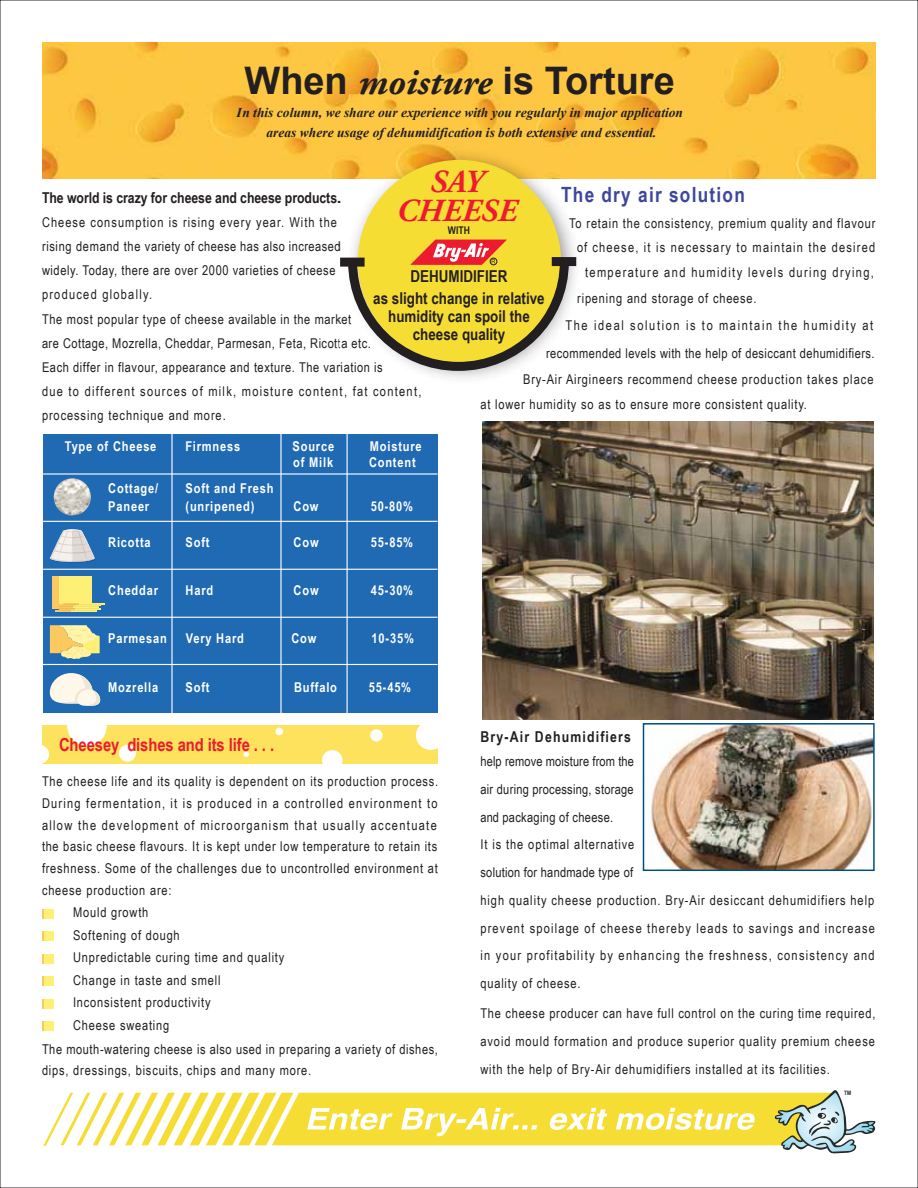
<style>
.page{position:relative;width:918px;height:1188px;background:#fff}
.page>*{position:absolute;margin:0;border:0;box-sizing:border-box;transform-origin:0 0}
.t1{font:700 37.95px "Arial";color:#231f20}
.t2{font:italic 700 32.1px/29.2px "Adobe Garamond Pro";color:#ed1b2f;text-align:center}
.t3{font:700 21px "Arial Narrow";letter-spacing:.06em;color:#3c479d}
.t4{font:700 18px "Arial Narrow";letter-spacing:-.005em;color:#ed1b2f}
.t5{font:700 16.5px "Arial Narrow";color:#231f20}
.t6{font:700 16.35px/18px "Arial Narrow";color:#231f20;text-align:center}
.t7{font:700 15px "Arial Narrow";letter-spacing:-.005em;color:#231f20}
.t8{font:700 15px "Arial Narrow";letter-spacing:.08em;color:#231f20}
.t9{font:13.5px/27.8px "Arial Narrow";letter-spacing:.06em;color:#231f20}
.t10{font:700 13.5px "Arial Narrow";letter-spacing:.06em;color:#fff}
.t11{font:italic 700 13.5px/20.2px "Times New Roman";color:#231f20;text-align:center}
.t12{font:13.5px/25.5px "Arial Narrow";letter-spacing:.1em;color:#231f20}
.t13{font:13.5px/21px "Arial Narrow";letter-spacing:.04em;color:#231f20}
.t14{font:13.5px/27.8px "Arial Narrow";letter-spacing:.035em;color:#231f20;text-align:right}
.t15{font:13.5px "Arial Narrow";letter-spacing:.09em;color:#231f20}
.t16{font:700 10.5px "Arial Narrow";color:#231f20}
.t17{font:700 6px "Arial Narrow";color:#231f20}
.s1{font-family:"Adobe Garamond Pro";font-style:italic}
</style>
<div class="page">
<img style="left:651px;top:726px;width:221px;height:142px">
<img style="left:43px;top:43px;width:832px;height:136px">
<div style="left:43px;top:725px;width:395px;height:38px;background:#fde25e"></div>
<div style="left:416px;top:721px;width:29px;height:29px;background:#fff;border-radius:50%"></div>
<div style="left:322px;top:750px;width:20px;height:20px;background:#fff;border-radius:50%"></div>
<div style="left:119px;top:745px;width:17px;height:17px;background:#fff;border-radius:50%"></div>
<div style="left:67px;top:707px;width:40px;height:39px;background:#fff;border-radius:50%"></div>
<div style="left:30px;top:745px;width:19px;height:19px;background:#fff;border-radius:50%"></div>
<div style="left:370px;top:729px;width:13px;height:12px;background:#fff;border-radius:50%"></div>
<div style="left:275px;top:728px;width:8px;height:7px;background:#fff;border-radius:50%"></div>
<svg style="left:244px;top:752px;width:5px;height:5px"></svg>
<div style="left:43px;top:434px;width:394px;height:278px;background:#206ab4"></div>
<svg style="left:43px;top:1090px;width:833px;height:64px"></svg>
<img style="left:340px;top:142px;width:248px;height:236px">
<div style="left:358px;top:160px;width:203px;height:203px;background:#f6dd34;border-radius:50%"></div>
<div style="left:53px;top:576px;width:32px;height:33px;background:#fcc860"></div>
<div style="left:59px;top:576px;width:33px;height:33px;background:#fdf074"></div>
<hr style="left:55px;top:610px;width:32px;height:2px;background:#fcc860">
<hr style="left:71px;top:610px;width:26px;height:2px;background:#fdf074">
<svg style="left:59px;top:603px;width:46px;height:8px"></svg>
<svg style="left:50px;top:673px;width:50px;height:33px"></svg>
<svg style="left:50px;top:625px;width:49px;height:34px;background:#dacf8b"></svg>
<hr style="left:41px;top:473px;width:396px;height:2px;background:#fff">
<hr style="left:41px;top:521px;width:396px;height:1px;background:#fff">
<hr style="left:41px;top:569px;width:396px;height:1px;background:#fff">
<hr style="left:41px;top:617px;width:396px;height:1px;background:#fff">
<svg style="left:50px;top:529px;width:46px;height:34px"></svg>
<hr style="left:41px;top:664px;width:396px;height:1px;background:#fff">
<div style="left:43px;top:909px;width:9px;height:10px;background:#fcc860"></div>
<div style="left:44px;top:909px;width:10px;height:10px;background:#fdf074"></div>
<div style="left:43px;top:931px;width:9px;height:10px;background:#fcc860"></div>
<div style="left:44px;top:931px;width:10px;height:10px;background:#fdf074"></div>
<div style="left:43px;top:954px;width:9px;height:10px;background:#fcc860"></div>
<div style="left:44px;top:954px;width:10px;height:10px;background:#fdf074"></div>
<div style="left:43px;top:976px;width:9px;height:10px;background:#fcc860"></div>
<div style="left:44px;top:976px;width:10px;height:10px;background:#fdf074"></div>
<div style="left:43px;top:999px;width:9px;height:10px;background:#fcc860"></div>
<div style="left:44px;top:999px;width:10px;height:10px;background:#fdf074"></div>
<div style="left:43px;top:1022px;width:9px;height:9px;background:#fcc860"></div>
<div style="left:44px;top:1022px;width:10px;height:9px;background:#fdf074"></div>
<svg style="left:348px;top:240px;width:221px;height:131px"></svg>
<div style="left:340px;top:258px;width:25px;height:9px;background:#231f20"></div>
<div style="left:552px;top:257px;width:24px;height:9px;background:#231f20"></div>
<div style="left:643px;top:723px;width:232px;height:148px;border:2px solid #004f82"></div>
<img style="left:483px;top:422px;width:391px;height:297px">
<img style="left:54px;top:478px;width:37px;height:37px;border-radius:19px">
<hr style="left:171px;top:431px;width:2px;height:288px;background:#fff">
<hr style="left:280px;top:429px;width:2px;height:288px;background:#fff">
<hr style="left:347px;top:430px;width:1px;height:288px;background:#fff">
<h1 class="t1" style="left:245px;top:56px;width:432px">When <span class="s1">moisture</span> is Torture</h1>
<p class="t11" style="left:237px;top:102px;width:448px">In this column, we share our experience with you regularly in major application areas where usage of dehumidification is both extensive and essential.</p>
<h2 class="t2" style="left:396px;top:168px;width:122px">SAY<br>CHEESE</h2>
<p class="t16" style="left:448px;top:222px;width:24px">WITH</p>
<h3 class="t3" style="left:561px;top:178px;width:185px">The dry air solution</h3>
<p class="t7" style="left:42px;top:186px;width:300px">The world is crazy for cheese and cheese products.</p>
<p class="t9" style="left:42px;top:209px;width:300px;line-height:24px">Cheese consumption is rising every year. With the rising demand the variety of cheese has also increased widely. Today, there are over 2000 varieties of cheese produced globally.</p>
<p class="t9" style="left:42px;top:307px;width:381px;line-height:24px">The most popular type of cheese available in the market<br>are Cottage, Mozrella, Cheddar, Parmesan, Feta, Ricotta etc.<br>Each differ in flavour, appearance and texture. The variation is<br>due to different sources of milk, moisture content, fat content, processing technique and more.</p>
<p class="t9" style="left:569px;top:210px;width:308px;line-height:24px;text-align:center">To retain the consistency, premium quality and flavour of cheese, it is necessary to maintain the desired</p>
<p class="t12" style="left:577px;top:259px;width:298px;text-indent:8px">temperature and humidity levels during drying, ripening and storage of cheese.</p>
<p class="t14" style="left:546px;top:311px;width:330px">The ideal solution is to maintain the humidity at recommended levels with the help of desiccant dehumidifiers.</p>
<p class="t9" style="left:480px;top:366px;width:395px;line-height:25.5px;text-indent:43px">Bry-Air Airgineers recommend cheese production takes place at lower humidity so as to ensure more consistent quality.</p>
<p class="t5" style="left:410px;top:264px;width:99px">DEHUMIDIFIER</p>
<p class="t6" style="left:373px;top:288px;width:173px">as slight change in relative humidity can spoil the cheese quality</p>
<p class="t10" style="left:65px;top:436px;width:93px">Type of Cheese</p>
<p class="t10" style="left:185px;top:436px;width:56px">Firmness</p>
<p class="t10" style="left:293px;top:436px;width:43px">Source</p>
<p class="t10" style="left:370px;top:436px;width:53px">Moisture</p>
<p class="t10" style="left:293px;top:452px;width:41px">of Milk</p>
<p class="t10" style="left:369px;top:452px;width:48px">Content</p>
<p class="t10" style="left:108px;top:478px;width:51px">Cottage/</p>
<p class="t10" style="left:186px;top:478px;width:90px">Soft and Fresh</p>
<p class="t10" style="left:108px;top:496px;width:42px">Paneer</p>
<p class="t10" style="left:186px;top:496px;width:70px">(unripened)</p>
<p class="t10" style="left:294px;top:496px;width:26px">Cow</p>
<p class="t10" style="left:371px;top:496px;width:44px">50-80%</p>
<p class="t10" style="left:108px;top:532px;width:44px">Ricotta</p>
<p class="t10" style="left:186px;top:532px;width:25px">Soft</p>
<p class="t10" style="left:294px;top:532px;width:26px">Cow</p>
<p class="t10" style="left:371px;top:532px;width:44px">55-85%</p>
<p class="t10" style="left:108px;top:580px;width:51px">Cheddar</p>
<p class="t10" style="left:186px;top:580px;width:29px">Hard</p>
<p class="t10" style="left:294px;top:580px;width:26px">Cow</p>
<p class="t10" style="left:371px;top:580px;width:44px">45-30%</p>
<p class="t10" style="left:108px;top:628px;width:60px">Parmesan</p>
<p class="t10" style="left:186px;top:628px;width:60px">Very Hard</p>
<p class="t10" style="left:291px;top:628px;width:26px">Cow</p>
<p class="t10" style="left:372px;top:628px;width:44px">10-35%</p>
<p class="t10" style="left:108px;top:677px;width:51px">Mozrella</p>
<p class="t10" style="left:186px;top:677px;width:25px">Soft</p>
<p class="t10" style="left:294px;top:677px;width:44px">Buffalo</p>
<p class="t10" style="left:369px;top:677px;width:44px">55-45%</p>
<h3 class="t4" style="left:59px;top:731px;width:217px">Cheesey dishes and its life . . .</h3>
<p class="t9" style="left:42px;top:767px;width:398px">The cheese life and its quality is dependent on its production process.</p>
<p class="t15" style="left:42px;top:793px;width:397px">During fermentation, it is produced in a controlled environment to</p>
<p class="t12" style="left:42px;top:812px;width:396px">allow the development of microorganism that usually accentuate</p>
<p class="t9" style="left:42px;top:832px;width:397px">the basic cheese flavours. It is kept under low temperature to retain its</p>
<p class="t9" style="left:42px;top:854px;width:397px">freshness. Some of the challenges due to uncontrolled environment at</p>
<p class="t9" style="left:42px;top:876px;width:131px">cheese production are:</p>
<p class="t9" style="left:73px;top:898px;width:77px">Mould growth</p>
<p class="t9" style="left:73px;top:921px;width:108px">Softening of dough</p>
<p class="t9" style="left:73px;top:943px;width:213px">Unpredictable curing time and quality</p>
<p class="t9" style="left:73px;top:966px;width:149px">Change in taste and smell</p>
<p class="t9" style="left:73px;top:988px;width:139px">Inconsistent productivity</p>
<p class="t9" style="left:73px;top:1011px;width:98px">Cheese sweating</p>
<p class="t13" style="left:42px;top:1038px;width:397px">The mouth-watering cheese is also used in preparing a variety of dishes, dips, dressings, biscuits, chips and many more.</p>
<p class="t8" style="left:480px;top:726px;width:152px">Bry-Air Dehumidifiers</p>
<p class="t9" style="left:480px;top:747px;width:396px">help remove moisture from the<br>air during processing, storage<br>and packaging of cheese.<br>It is the optimal alternative<br>solution for handmade type of<br>high quality cheese production. Bry-Air desiccant dehumidifiers help prevent spoilage of cheese thereby leads to savings and increase in your profitability by enhancing the freshness, consistency and quality of cheese.</p>
<p class="t9" style="left:480px;top:999px;width:396px;text-align:justify">The cheese producer can have full control on the curing time required, avoid mould formation and produce superior quality premium cheese with the help of Bry-Air dehumidifiers installed at its facilities.</p>
<p class="t17" style="left:844px;top:1088px;width:9px">TM</p>
</div>
